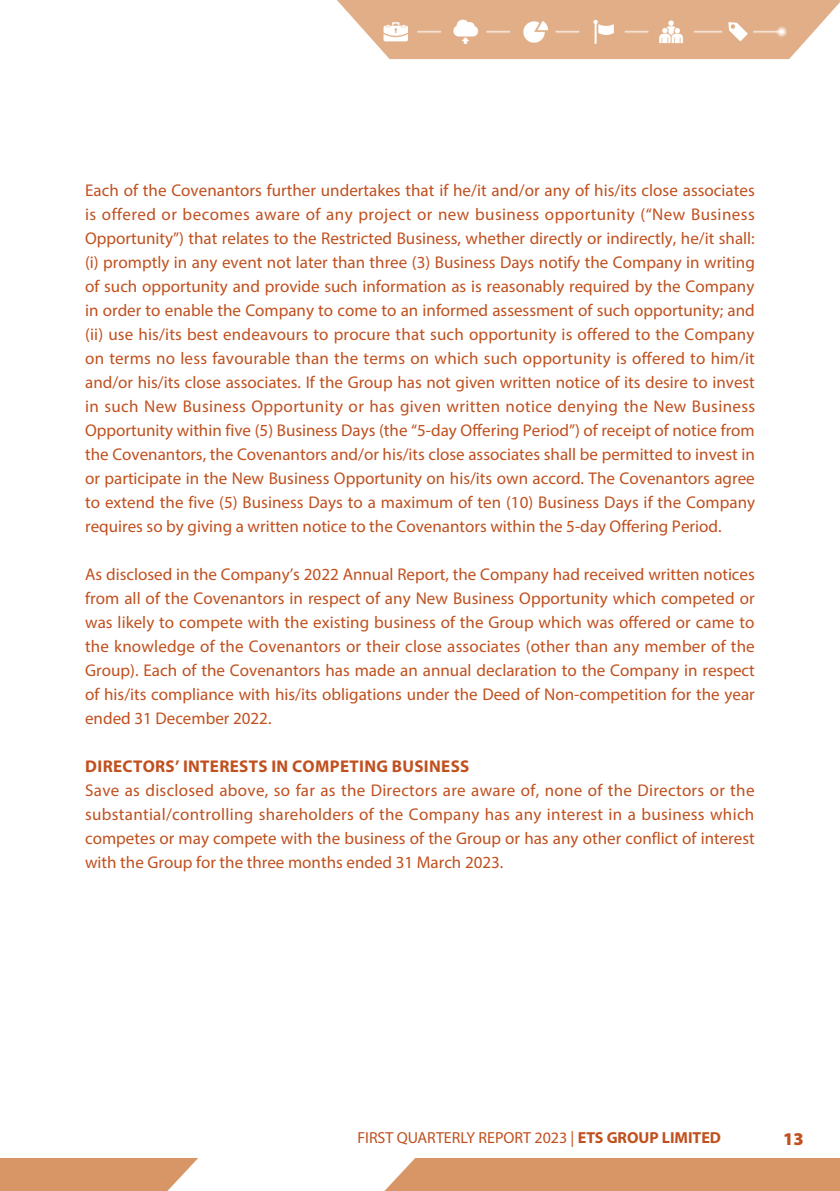
<style>
.page{position:relative;width:840px;height:1191px;background:#fff}
.page>*{position:absolute;margin:0;border:0;box-sizing:border-box;transform-origin:0 0}
.t1{font:900 18px "Myriad Pro";color:#c0501e}
.t2{font:17px/24px "Myriad Pro";color:#c0501e;text-align:justify}
.t3{font:700 17px "Myriad Pro";letter-spacing:.02em;color:#c0501e}
.t4{font:16px "Myriad Pro";color:#c0501e}
.s1{font-weight:700}
</style>
<div class="page">
<img style="left:0;top:0;width:839px;height:1191px">
<p class="t2" style="left:85px;top:178px;width:671px">Each of the Covenantors further undertakes that if he/it and/or any of his/its close associates is offered or becomes aware of any project or new business opportunity (“New Business Opportunity”) that relates to the Restricted Business, whether directly or indirectly, he/it shall: (i) promptly in any event not later than three (3) Business Days notify the Company in writing of such opportunity and provide such information as is reasonably required by the Company in order to enable the Company to come to an informed assessment of such opportunity; and (ii) use his/its best endeavours to procure that such opportunity is offered to the Company on terms no less favourable than the terms on which such opportunity is offered to him/it and/or his/its close associates. If the Group has not given written notice of its desire to invest in such New Business Opportunity or has given written notice denying the New Business Opportunity within five (5) Business Days (the “5-day Offering Period”) of receipt of notice from the Covenantors, the Covenantors and/or his/its close associates shall be permitted to invest in or participate in the New Business Opportunity on his/its own accord. The Covenantors agree to extend the five (5) Business Days to a maximum of ten (10) Business Days if the Company requires so by giving a written notice to the Covenantors within the 5-day Offering Period.</p>
<p class="t2" style="left:85px;top:562px;width:671px">As disclosed in the Company’s 2022 Annual Report, the Company had received written notices from all of the Covenantors in respect of any New Business Opportunity which competed or was likely to compete with the existing business of the Group which was offered or came to the knowledge of the Covenantors or their close associates (other than any member of the Group). Each of the Covenantors has made an annual declaration to the Company in respect of his/its compliance with his/its obligations under the Deed of Non-competition for the year ended 31 December 2022.</p>
<p class="t3" style="left:85px;top:755px;width:385px">DIRECTORS’ INTERESTS IN COMPETING BUSINESS</p>
<p class="t2" style="left:85px;top:778px;width:670px">Save as disclosed above, so far as the Directors are aware of, none of the Directors or the substantial/controlling shareholders of the Company has any interest in a business which competes or may compete with the business of the Group or has any other conflict of interest with the Group for the three months ended 31 March 2023.</p>
<p class="t4" style="left:357px;top:1127px;width:365px">FIRST QUARTERLY REPORT 2023 | <span class="s1">ETS GROUP LIMITED</span></p>
<p class="t1" style="left:782px;top:1127px;width:22px">13</p>
</div>
